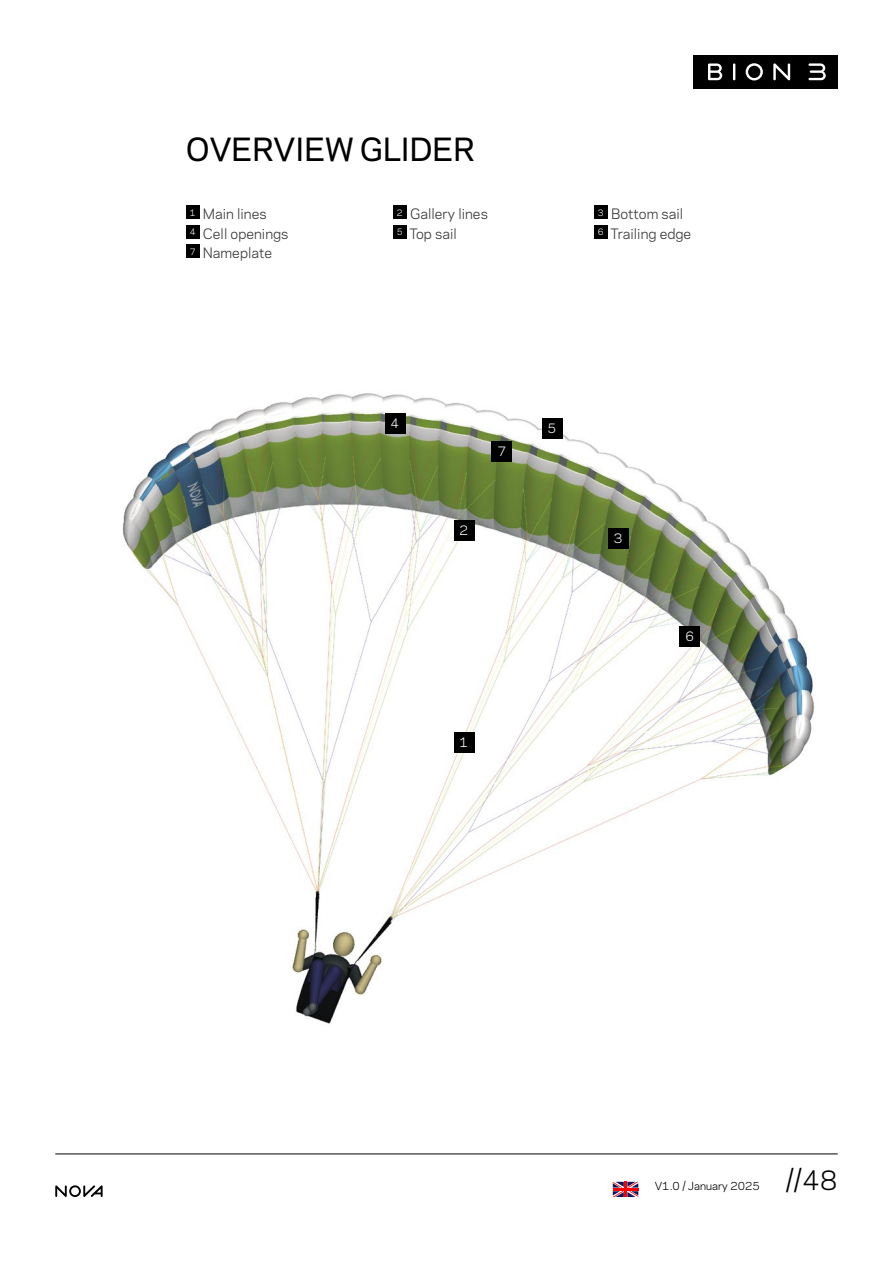
<style>
.page{position:relative;width:893px;height:1263px;background:#fff}
.page>*{position:absolute;margin:0;border:0;box-sizing:border-box;transform-origin:0 0}
.t1{font:500 30px "Galaxie Polaris";color:#000}
.t2{font:25.5px "Galaxie Polaris";color:#000}
.t3{font:13.5px "Galaxie Polaris";color:#393939}
.t4{font:12.45px "Galaxie Polaris";color:#fff}
.t5{font:10.5px "Galaxie Polaris";color:#000}
</style>
<div class="page">
<svg style="left:55px;top:1185px;width:48px;height:12px"></svg>
<hr style="left:55px;top:1154px;width:783px;height:1px;background:#000">
<svg style="left:613px;top:1182px;width:25px;height:15px"></svg>
<hr style="left:624px;top:1182px;width:3px;height:15px;background:#f00">
<hr style="left:613px;top:1188px;width:25px;height:3px;background:#f00">
<div style="left:186px;top:206px;width:14px;height:13px;background:#000"></div>
<div style="left:393px;top:206px;width:14px;height:13px;background:#000"></div>
<div style="left:594px;top:206px;width:14px;height:13px;background:#000"></div>
<div style="left:186px;top:225px;width:14px;height:14px;background:#000"></div>
<div style="left:393px;top:225px;width:14px;height:14px;background:#000"></div>
<div style="left:594px;top:225px;width:14px;height:14px;background:#000"></div>
<div style="left:186px;top:245px;width:14px;height:13px;background:#000"></div>
<img style="left:122px;top:393px;width:693px;height:631px">
<div style="left:454px;top:732px;width:20px;height:21px;background:#000"></div>
<div style="left:454px;top:520px;width:20px;height:20px;background:#000"></div>
<div style="left:608px;top:528px;width:20px;height:20px;background:#000"></div>
<div style="left:385px;top:413px;width:20px;height:20px;background:#000"></div>
<div style="left:542px;top:418px;width:20px;height:20px;background:#000"></div>
<div style="left:680px;top:626px;width:20px;height:21px;background:#000"></div>
<div style="left:492px;top:441px;width:20px;height:20px;background:#000"></div>
<div style="left:693px;top:55px;width:145px;height:33px;background:#000"></div>
<svg style="left:708px;top:63px;width:55px;height:17px"></svg>
<svg style="left:773px;top:63px;width:17px;height:17px"></svg>
<svg style="left:808px;top:63px;width:18px;height:17px"></svg>
<h1 class="t1" style="left:186px;top:127px;width:290px">OVERVIEW GLIDER</h1>
<p class="t3" style="left:190px;top:204px;width:78px"><sup>1</sup> Main lines</p>
<p class="t3" style="left:397px;top:204px;width:92px"><sup>2</sup> Gallery lines</p>
<p class="t3" style="left:598px;top:204px;width:87px"><sup>3</sup> Bottom sail</p>
<p class="t3" style="left:190px;top:223px;width:100px"><sup>4</sup> Cell openings</p>
<p class="t3" style="left:397px;top:223px;width:61px"><sup>5</sup> Top sail</p>
<p class="t3" style="left:598px;top:223px;width:95px"><sup>6</sup> Trailing edge</p>
<p class="t3" style="left:190px;top:243px;width:84px"><sup>7</sup> Nameplate</p>
<p class="t4" style="left:391px;top:414px;width:10px">4</p>
<p class="t4" style="left:460px;top:521px;width:10px">2</p>
<p class="t4" style="left:497px;top:442px;width:10px">7</p>
<p class="t4" style="left:548px;top:419px;width:10px">5</p>
<p class="t4" style="left:614px;top:529px;width:10px">3</p>
<p class="t4" style="left:460px;top:733px;width:10px">1</p>
<p class="t4" style="left:685px;top:627px;width:10px">6</p>
<p class="t5" style="left:655px;top:1178px;width:107px">V1.0 / January 2025</p>
<h2 class="t2" style="left:786px;top:1161px;width:54px">//48</h2>
</div>
